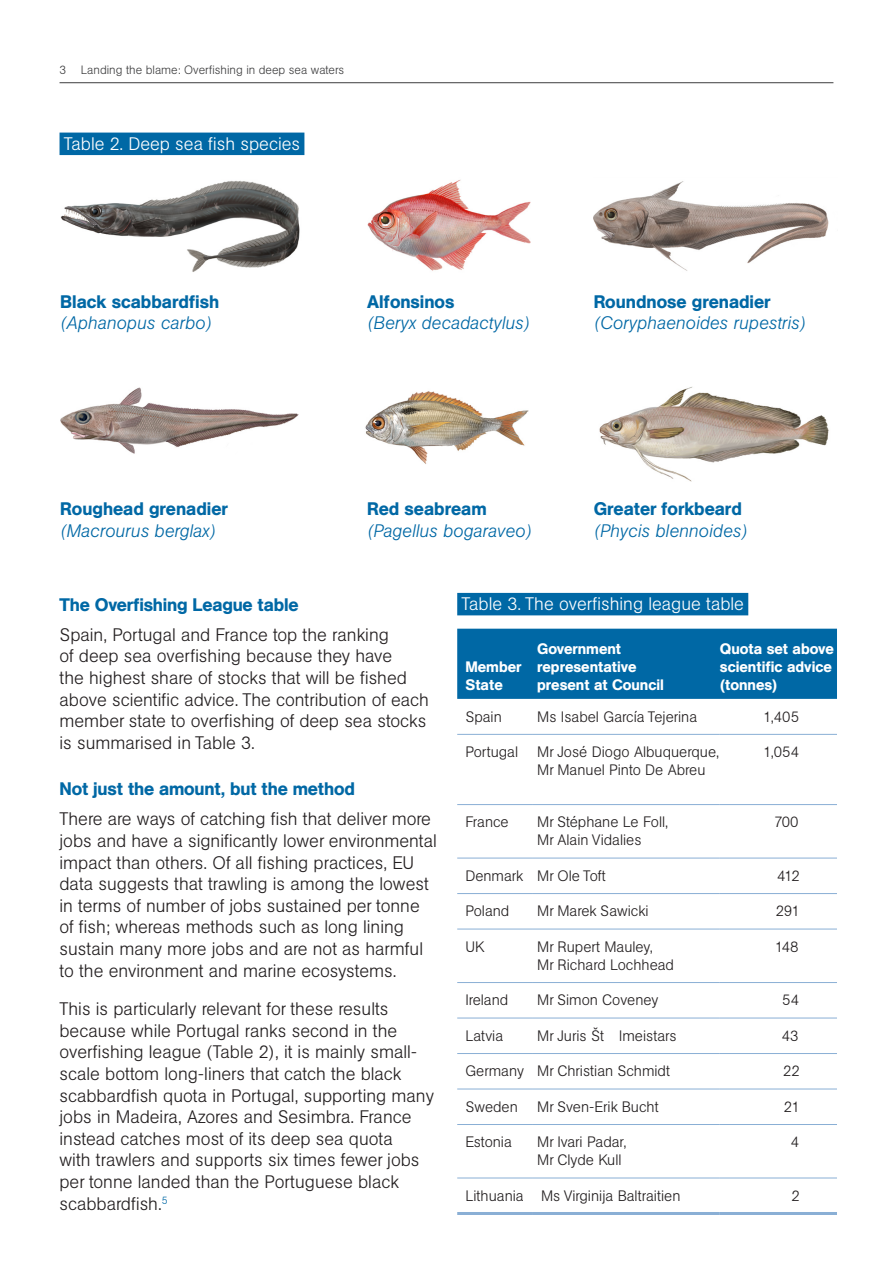
<style>
.page{position:relative;width:893px;height:1263px;background:#fff}
.page>*{position:absolute;margin:0;border:0;box-sizing:border-box;transform-origin:0 0}
.t1{font:300 18px/21.6px "AG Book BQ";color:#231f20}
.t2{font:italic 300 18px/21.6px "AG Book BQ";color:#0068a5}
.CROSS_HEAD_1{font:500 18px/21.6px "AG Book BQ";letter-spacing:-.01em;color:#0068a5}
.TABLE_GRAPH_TITLE{font:300 18px "AG Book BQ";color:#fff}
.t3{font:300 15px/18px "AG Book BQ";color:#231f20}
.t4{font:500 15px/18px "AG Book BQ";color:#fff}
.t5{font:300 12px "AG Book BQ";color:#3e3e3f}
.s1{font-weight:300;font-style:italic}
.s2{font-weight:500;font-style:normal}
</style>
<div class="page">
<hr style="left:60px;top:82px;width:773px;height:1px;background:#3e3e3f">
<div style="left:60px;top:133px;width:244px;height:22px;background:#0068a5"></div>
<img style="left:60px;top:180px;width:240px;height:92px">
<img style="left:60px;top:387px;width:239px;height:67px">
<img style="left:367px;top:179px;width:164px;height:92px">
<img style="left:365px;top:391px;width:164px;height:73px">
<img style="left:594px;top:181px;width:235px;height:90px">
<img style="left:599px;top:387px;width:230px;height:95px">
<div style="left:457px;top:593px;width:291px;height:22px;background:#0068a5"></div>
<div style="left:457px;top:629px;width:380px;height:70px;background:#0068a5"></div>
<hr style="left:457px;top:734px;width:76px;height:1px;background:#8aafd5">
<hr style="left:533px;top:734px;width:187px;height:1px;background:#8aafd5">
<hr style="left:720px;top:734px;width:117px;height:1px;background:#8aafd5">
<hr style="left:457px;top:804px;width:76px;height:1px;background:#8aafd5">
<hr style="left:533px;top:804px;width:187px;height:1px;background:#8aafd5">
<hr style="left:720px;top:804px;width:117px;height:1px;background:#8aafd5">
<hr style="left:457px;top:858px;width:76px;height:1px;background:#8aafd5">
<hr style="left:533px;top:858px;width:187px;height:1px;background:#8aafd5">
<hr style="left:720px;top:858px;width:117px;height:1px;background:#8aafd5">
<hr style="left:457px;top:893px;width:76px;height:1px;background:#8aafd5">
<hr style="left:533px;top:893px;width:187px;height:1px;background:#8aafd5">
<hr style="left:720px;top:893px;width:117px;height:1px;background:#8aafd5">
<hr style="left:457px;top:929px;width:76px;height:1px;background:#8aafd5">
<hr style="left:533px;top:929px;width:187px;height:1px;background:#8aafd5">
<hr style="left:720px;top:929px;width:117px;height:1px;background:#8aafd5">
<hr style="left:457px;top:982px;width:76px;height:1px;background:#8aafd5">
<hr style="left:533px;top:982px;width:187px;height:1px;background:#8aafd5">
<hr style="left:720px;top:982px;width:117px;height:1px;background:#8aafd5">
<hr style="left:457px;top:1018px;width:76px;height:1px;background:#8aafd5">
<hr style="left:533px;top:1018px;width:187px;height:1px;background:#8aafd5">
<hr style="left:720px;top:1018px;width:117px;height:1px;background:#8aafd5">
<hr style="left:457px;top:1053px;width:76px;height:1px;background:#8aafd5">
<hr style="left:533px;top:1053px;width:187px;height:1px;background:#8aafd5">
<hr style="left:720px;top:1053px;width:117px;height:1px;background:#8aafd5">
<hr style="left:457px;top:1089px;width:76px;height:1px;background:#8aafd5">
<hr style="left:533px;top:1089px;width:187px;height:1px;background:#8aafd5">
<hr style="left:720px;top:1089px;width:117px;height:1px;background:#8aafd5">
<hr style="left:457px;top:1124px;width:76px;height:1px;background:#8aafd5">
<hr style="left:533px;top:1124px;width:187px;height:1px;background:#8aafd5">
<hr style="left:720px;top:1124px;width:117px;height:1px;background:#8aafd5">
<hr style="left:457px;top:1212px;width:76px;height:3px;background:#8aafd5">
<hr style="left:533px;top:1212px;width:187px;height:3px;background:#8aafd5">
<hr style="left:720px;top:1212px;width:117px;height:3px;background:#8aafd5">
<hr style="left:457px;top:1177px;width:76px;height:1px;background:#8aafd5">
<hr style="left:533px;top:1177px;width:187px;height:1px;background:#8aafd5">
<hr style="left:720px;top:1177px;width:117px;height:1px;background:#8aafd5">
<p class="t5" style="left:60px;top:63px;width:286px">3 Landing the blame: Overfishing in deep sea waters</p>
<p class="TABLE_GRAPH_TITLE" style="left:64px;top:133px;width:238px">Table 2. Deep sea fish species</p>
<p class="CROSS_HEAD_1" style="left:60px;top:291px;width:160px">Black scabbardfish <span class="s1">(Aphanopus carbo)</span></p>
<p class="t2" style="left:60px;top:498px;width:169px"><span class="s2">Roughead grenadier </span>(Macrourus berglax)</p>
<p class="t2" style="left:367px;top:291px;width:164px"><span class="s2">Alfonsinos<br></span>(Beryx decadactylus)</p>
<p class="t2" style="left:594px;top:291px;width:213px"><span class="s2">Roundnose grenadier </span>(Coryphaenoides rupestris)</p>
<p class="t2" style="left:367px;top:498px;width:166px"><span class="s2">Red seabream </span>(Pagellus bogaraveo)</p>
<p class="t2" style="left:594px;top:498px;width:155px"><span class="s2">Greater forkbeard </span>(Phycis blennoides)</p>
<p class="CROSS_HEAD_1" style="left:60px;top:593px;width:240px">The Overfishing League table</p>
<p class="t1" style="left:60px;top:624px;width:371px">Spain, Portugal and France top the ranking<br>of deep sea overfishing because they have<br>the highest share of stocks that will be fished above scientific advice. The contribution of each member state to overfishing of deep sea stocks is summarised in Table 3.</p>
<p class="CROSS_HEAD_1" style="left:60px;top:778px;width:297px">Not just the amount, but the method</p>
<p class="t1" style="left:60px;top:808px;width:379px">There are ways of catching fish that deliver more jobs and have a significantly lower environmental impact than others. Of all fishing practices, EU data suggests that trawling is among the lowest in terms of number of jobs sustained per tonne of fish; whereas methods such as long lining sustain many more jobs and are not as harmful to the environment and marine ecosystems.</p>
<p class="t1" style="left:60px;top:998px;width:376px">This is particularly relevant for these results because while Portugal ranks second in the overfishing league (Table 2), it is mainly small&shy;scale bottom long-liners that catch the black scabbardfish quota in Portugal, supporting many jobs in Madeira, Azores and Sesimbra. France instead catches most of its deep sea quota<br>with trawlers and supports six times fewer jobs per tonne landed than the Portuguese black scabbardfish.<sup>5</sup></p>
<p class="TABLE_GRAPH_TITLE" style="left:461px;top:593px;width:284px">Table 3. The overfishing league table</p>
<p class="t4" style="left:465px;top:658px;width:58px">Member<br>State</p>
<p class="t4" style="left:537px;top:640px;width:128px">Government representative present at Council</p>
<p class="t4" style="left:720px;top:640px;width:116px">Quota set above scientific advice (tonnes)</p>
<p class="t3" style="left:465px;top:707px;width:38px">Spain</p>
<p class="t3" style="left:537px;top:707px;width:162px">Ms Isabel García Tejerina</p>
<p class="t3" style="left:763px;top:707px;width:38px">1,405</p>
<p class="t3" style="left:465px;top:743px;width:54px">Portugal</p>
<p class="t3" style="left:537px;top:743px;width:184px">Mr José Diogo Albuquerque,<br>Mr Manuel Pinto De Abreu</p>
<p class="t3" style="left:763px;top:743px;width:38px">1,054</p>
<p class="t3" style="left:465px;top:813px;width:45px">France</p>
<p class="t3" style="left:537px;top:813px;width:133px">Mr Stéphane Le Foll,<br>Mr Alain Vidalies</p>
<p class="t3" style="left:774px;top:813px;width:26px">700</p>
<p class="t3" style="left:465px;top:867px;width:60px">Denmark</p>
<p class="t3" style="left:537px;top:867px;width:70px">Mr Ole Toft</p>
<p class="t3" style="left:777px;top:867px;width:24px">412</p>
<p class="t3" style="left:465px;top:902px;width:46px">Poland</p>
<p class="t3" style="left:537px;top:902px;width:113px">Mr Marek Sawicki</p>
<p class="t3" style="left:776px;top:902px;width:26px">291</p>
<p class="t3" style="left:465px;top:938px;width:21px">UK</p>
<p class="t3" style="left:537px;top:938px;width:138px">Mr Rupert Mauley,<br>Mr Richard Lochhead</p>
<p class="t3" style="left:775px;top:938px;width:25px">148</p>
<p class="t3" style="left:465px;top:991px;width:45px">Ireland</p>
<p class="t3" style="left:537px;top:991px;width:123px">Mr Simon Coveney</p>
<p class="t3" style="left:782px;top:991px;width:18px">54</p>
<p class="t3" style="left:465px;top:1027px;width:39px">Latvia</p>
<p class="t3" style="left:537px;top:1027px;width:141px">Mr Juris Štālmeistars</p>
<p class="t3" style="left:782px;top:1027px;width:18px">43</p>
<p class="t3" style="left:465px;top:1062px;width:60px">Germany</p>
<p class="t3" style="left:537px;top:1062px;width:134px">Mr Christian Schmidt</p>
<p class="t3" style="left:783px;top:1062px;width:18px">22</p>
<p class="t3" style="left:465px;top:1097px;width:54px">Sweden</p>
<p class="t3" style="left:537px;top:1097px;width:123px">Mr Sven-Erik Bucht</p>
<p class="t3" style="left:784px;top:1097px;width:17px">21</p>
<p class="t3" style="left:465px;top:1133px;width:48px">Estonia</p>
<p class="t3" style="left:537px;top:1133px;width:91px">Mr Ivari Padar,<br>Mr Clyde Kull</p>
<p class="t3" style="left:791px;top:1133px;width:10px">4</p>
<p class="t3" style="left:465px;top:1186px;width:60px">Lithuania</p>
<p class="t3" style="left:541px;top:1186px;width:141px">Ms Virginija Baltraitien</p>
<p class="t3" style="left:791px;top:1186px;width:10px">2</p>
</div>
